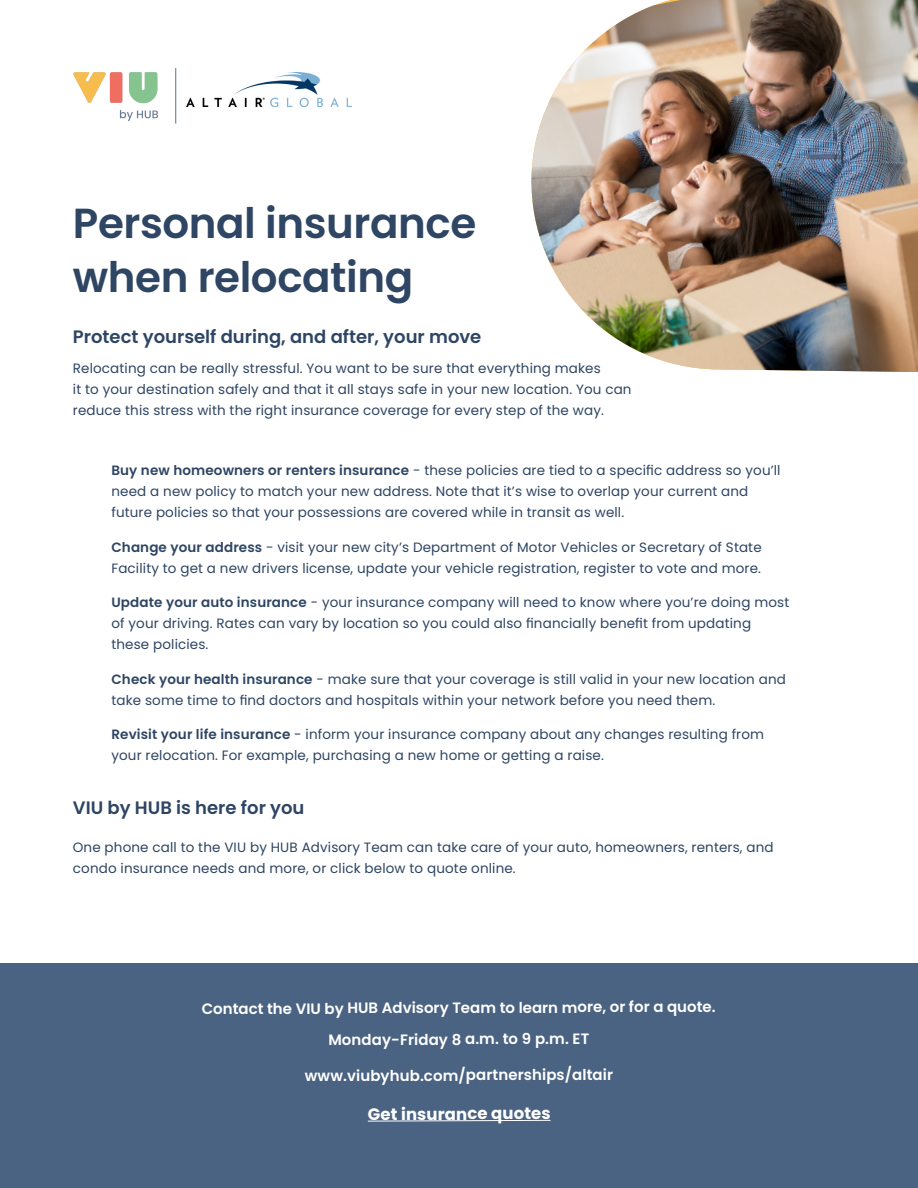
<style>
.page{position:relative;width:918px;height:1188px;background:#fff}
.page>*{position:absolute;margin:0;border:0;box-sizing:border-box;transform-origin:0 0}
.t1{font:600 42px/54px "Poppins";letter-spacing:-.01em;color:#2e4563}
.t2{font:600 18px "Poppins";color:#2e4563}
.t3{font:700 16.5px "Poppins";color:#fff}
.t4{font:600 15px/31.5px "Poppins";color:#fff;text-align:center}
.t5{font:13.5px/21px "Poppins";letter-spacing:.01em;color:#2e4563}
.s1{font-weight:600}
</style>
<div class="page">
<div style="left:0;top:964px;width:918px;height:224px;background:#4a6382"></div>
<svg style="left:367px;top:1120px;width:184px;height:2px"></svg>
<img style="left:531px;top:0;width:387px;height:372px">
<svg style="left:120px;top:110px;width:38px;height:11px"></svg>
<div style="left:110px;top:72px;width:12px;height:31px;background:#f06e61;border-radius:2px"></div>
<svg style="left:129px;top:72px;width:29px;height:31px"></svg>
<svg style="left:73px;top:72px;width:33px;height:31px"></svg>
<img style="left:187px;top:72px;width:165px;height:35px">
<hr style="left:175px;top:68px;width:1px;height:56px;background:#6b7d94">
<h1 class="t1" style="left:73px;top:197px;width:405px">Personal insurance when relocating</h1>
<h2 class="t2" style="left:73px;top:326px;width:410px">Protect yourself during, and after, your move</h2>
<p class="t5" style="left:73px;top:358px;width:560px">Relocating can be really stressful. You want to be sure that everything makes<br>it to your destination safely and that it all stays safe in your new location. You can reduce this stress with the right insurance coverage for every step of the way.</p>
<p class="t5" style="left:111px;top:460px;width:671px"><span class="s1">Buy new homeowners or renters insurance</span> - these policies are tied to a specific address so you’ll need a new policy to match your new address. Note that it’s wise to overlap your current and future policies so that your possessions are covered while in transit as well.</p>
<p class="t5" style="left:111px;top:536px;width:652px"><span class="s1">Change your address</span> - visit your new city’s Department of Motor Vehicles or Secretary of State<br>Facility to get a new drivers license, update your vehicle registration, register to vote and more.</p>
<p class="t5" style="left:111px;top:592px;width:679px"><span class="s1">Update your auto insurance</span> - your insurance company will need to know where you’re doing most of your driving. Rates can vary by location so you could also financially benefit from updating these policies.</p>
<p class="t5" style="left:111px;top:669px;width:676px"><span class="s1">Check your health insurance</span> - make sure that your coverage is still valid in your new location and take some time to find doctors and hospitals within your network before you need them.</p>
<p class="t5" style="left:111px;top:724px;width:654px"><span class="s1">Revisit your life insurance</span> - inform your insurance company about any changes resulting from your relocation. For example, purchasing a new home or getting a raise.</p>
<h2 class="t2" style="left:73px;top:798px;width:233px">VIU by HUB is here for you</h2>
<p class="t5" style="left:73px;top:837px;width:702px">One phone call to the VIU by HUB Advisory Team can take care of your auto, homeowners, renters, and condo insurance needs and more, or click below to quote online.</p>
<p class="t4" style="left:202px;top:992px;width:516px">Contact the VIU by HUB Advisory Team to learn more, or for a quote.<br>Monday-Friday 8 a.m. to 9 p.m. ET</p>
<p class="t4" style="left:305px;top:1060px;width:310px">www.viubyhub.com/partnerships/altair</p>
<p class="t3" style="left:368px;top:1104px;width:184px">Get insurance quotes</p>
</div>
